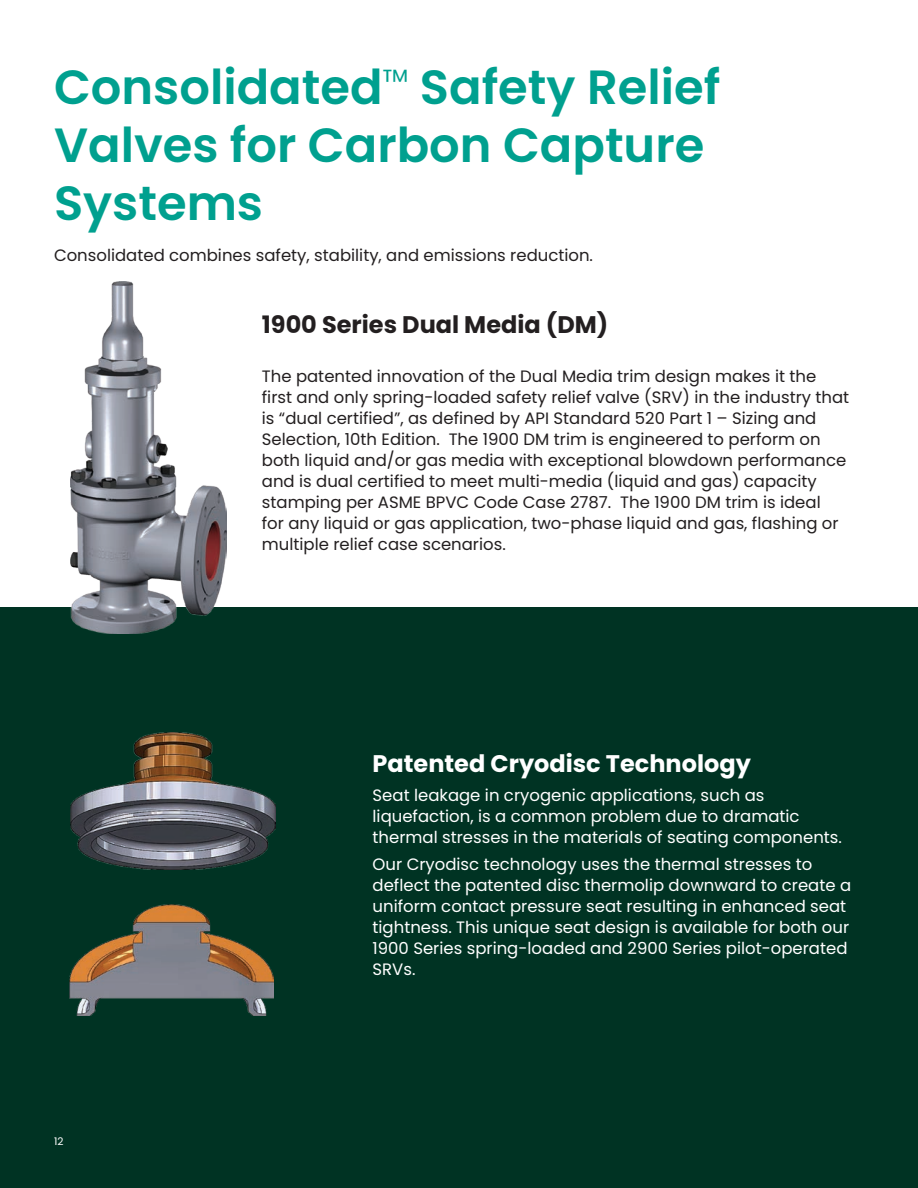
<style>
.page{position:relative;width:918px;height:1188px;background:#fff}
.page>*{position:absolute;margin:0;border:0;box-sizing:border-box;transform-origin:0 0}
.Page_Headline1{font:600 48px/57.6px "Poppins";color:#00a08f}
.Sub-head1{font:700 24px "Poppins";color:#fff}
.Sub-head1-2{font:700 24px "Poppins";color:#231f20}
.Body_copy{font:16.5px/21px "Poppins";color:#231f20}
.Body_copy-2{font:16.5px/21px "Poppins";color:#fff}
._7pt-caption{font:10.5px "Poppins";color:#fff}
</style>
<div class="page">
<div style="left:0;top:608px;width:918px;height:580px;background:#003323"></div>
<img style="left:71px;top:732px;width:205px;height:138px">
<img style="left:69px;top:905px;width:205px;height:111px">
<img style="left:71px;top:281px;width:156px;height:352px">
<p class="Page_Headline1" style="left:54px;top:59px;width:668px">Consolidated<sup>™</sup> Safety Relief<br>Valves for Carbon Capture<br>Systems</p>
<p class="Body_copy" style="left:54px;top:245px;width:541px">Consolidated combines safety, stability, and emissions reduction.</p>
<p class="Sub-head1-2" style="left:262px;top:311px;width:348px">1900 Series Dual Media (DM)</p>
<p class="Body_copy" style="left:262px;top:365px;width:589px">The patented innovation of the Dual Media trim design makes it the first and only spring-loaded safety relief valve (SRV) in the industry that is “dual certified”, as defined by API Standard 520 Part 1 – Sizing and Selection, 10th Edition. The 1900 DM trim is engineered to perform on both liquid and/or gas media with exceptional blowdown performance and is dual certified to meet multi-media (liquid and gas) capacity stamping per ASME BPVC Code Case 2787. The 1900 DM trim is ideal<br>for any liquid or gas application, two-phase liquid and gas, flashing or multiple relief case scenarios.</p>
<p class="_7pt-caption" style="left:54px;top:1135px;width:11px">12</p>
<p class="Sub-head1" style="left:373px;top:750px;width:380px">Patented Cryodisc Technology</p>
<p class="Body_copy-2" style="left:373px;top:784px;width:471px">Seat leakage in cryogenic applications, such as liquefaction, is a common problem due to dramatic thermal stresses in the materials of seating components.</p>
<p class="Body_copy-2" style="left:373px;top:854px;width:480px">Our Cryodisc technology uses the thermal stresses to deflect the patented disc thermolip downward to create a uniform contact pressure seat resulting in enhanced seat tightness. This unique seat design is available for both our 1900 Series spring-loaded and 2900 Series pilot-operated SRVs.</p>
</div>
